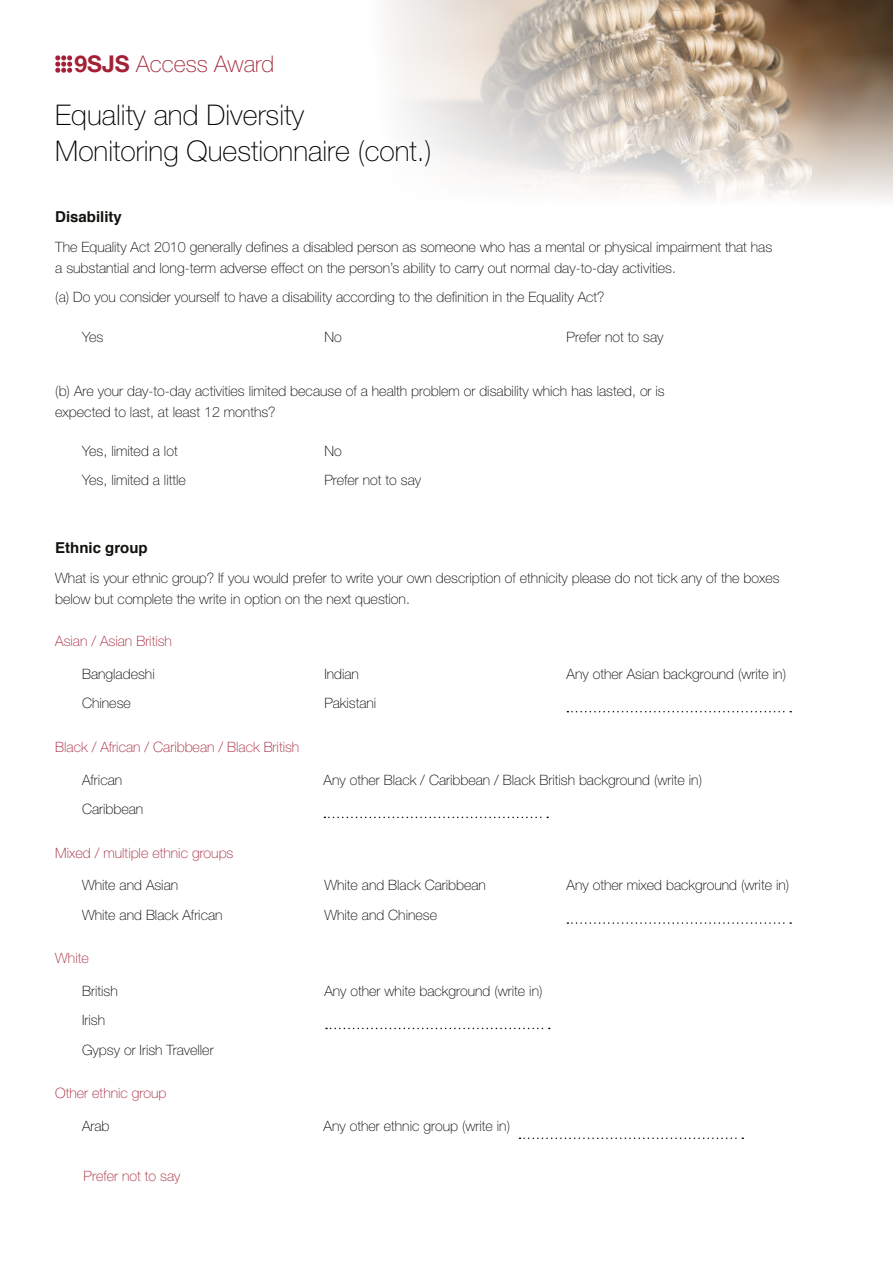
<style>
.page{position:relative;width:893px;height:1263px;background:#fff}
.page>*{position:absolute;margin:0;border:0;box-sizing:border-box;transform-origin:0 0}
.t1{font:100 28.5px/36px "Helvetica Neue";color:#000}
.t2{font:100 22.95px "Helvetica Neue";color:#a42135}
.t3{font:700 15px "Helvetica";color:#12110c}
.t4{font:100 14.25px/29.5px "Helvetica Neue";color:#000}
.t5{font:100 14.25px "Helvetica Neue";color:#a42135}
.s1{font-weight:700}
</style>
<div class="page">
<img style="left:387px;top:0;width:506px;height:200px">
<svg style="left:55px;top:55px;width:17px;height:18px"></svg>
<svg style="left:567px;top:711px;width:224px;height:1px"></svg>
<svg style="left:567px;top:922px;width:224px;height:2px"></svg>
<svg style="left:326px;top:1028px;width:224px;height:1px"></svg>
<svg style="left:324px;top:817px;width:224px;height:1px"></svg>
<svg style="left:519px;top:1137px;width:224px;height:2px"></svg>
<h2 class="t2" style="left:74px;top:51px;width:201px"><span class="s1">9SJS</span> Access Award</h2>
<h1 class="t1" style="left:55px;top:96px;width:378px">Equality and Diversity<br>Monitoring Questionnaire (cont.)</h1>
<p class="t3" style="left:55px;top:205px;width:68px">Disability</p>
<p class="t4" style="left:55px;top:236px;width:718px;line-height:21px">The Equality Act 2010 generally defines a disabled person as someone who has a mental or physical impairment that has a substantial and long-term adverse effect on the person’s ability to carry out normal day-to-day activities.</p>
<p class="t4" style="left:55px;top:282px;width:551px">(a) Do you consider yourself to have a disability according to the definition in the Equality Act?</p>
<p class="t4" style="left:82px;top:322px;width:23px">Yes</p>
<p class="t4" style="left:324px;top:322px;width:19px">No</p>
<p class="t4" style="left:567px;top:322px;width:98px">Prefer not to say</p>
<p class="t4" style="left:55px;top:381px;width:611px;line-height:21px">(b) Are your day-to-day activities limited because of a health problem or disability which has lasted, or is expected to last, at least 12 months?</p>
<p class="t4" style="left:82px;top:436px;width:105px">Yes, limited a lot<br>Yes, limited a little</p>
<p class="t4" style="left:324px;top:436px;width:98px">No<br>Prefer not to say</p>
<p class="t3" style="left:55px;top:536px;width:94px">Ethnic group</p>
<p class="t4" style="left:55px;top:567px;width:726px;line-height:21px">What is your ethnic group? If you would prefer to write your own description of ethnicity please do not tick any of the boxes below but complete the write in option on the next question.</p>
<p class="t5" style="left:55px;top:633px;width:118px">Asian / Asian British</p>
<p class="t4" style="left:82px;top:659px;width:74px">Bangladeshi<br>Chinese</p>
<p class="t4" style="left:324px;top:659px;width:53px">Indian<br>Pakistani</p>
<p class="t4" style="left:567px;top:659px;width:221px">Any other Asian background (write in)</p>
<p class="t5" style="left:55px;top:739px;width:246px">Black / African / Caribbean / Black British</p>
<p class="t4" style="left:82px;top:765px;width:63px">African<br>Caribbean</p>
<p class="t4" style="left:324px;top:765px;width:380px">Any other Black / Caribbean / Black British background (write in)</p>
<p class="t5" style="left:55px;top:844px;width:180px">Mixed / multiple ethnic groups</p>
<p class="t4" style="left:82px;top:870px;width:142px">White and Asian<br>White and Black African</p>
<p class="t4" style="left:324px;top:870px;width:163px">White and Black Caribbean<br>White and Chinese</p>
<p class="t4" style="left:567px;top:870px;width:224px">Any other mixed background (write in)</p>
<p class="t5" style="left:55px;top:950px;width:35px">White</p>
<p class="t4" style="left:82px;top:976px;width:133px">British<br>Irish<br>Gypsy or Irish Traveller</p>
<p class="t4" style="left:324px;top:976px;width:220px">Any other white background (write in)</p>
<p class="t5" style="left:55px;top:1085px;width:113px">Other ethnic group</p>
<p class="t4" style="left:82px;top:1111px;width:29px">Arab</p>
<p class="t4" style="left:324px;top:1111px;width:188px">Any other ethnic group (write in)</p>
<p class="t5" style="left:84px;top:1168px;width:98px">Prefer not to say</p>
</div>
